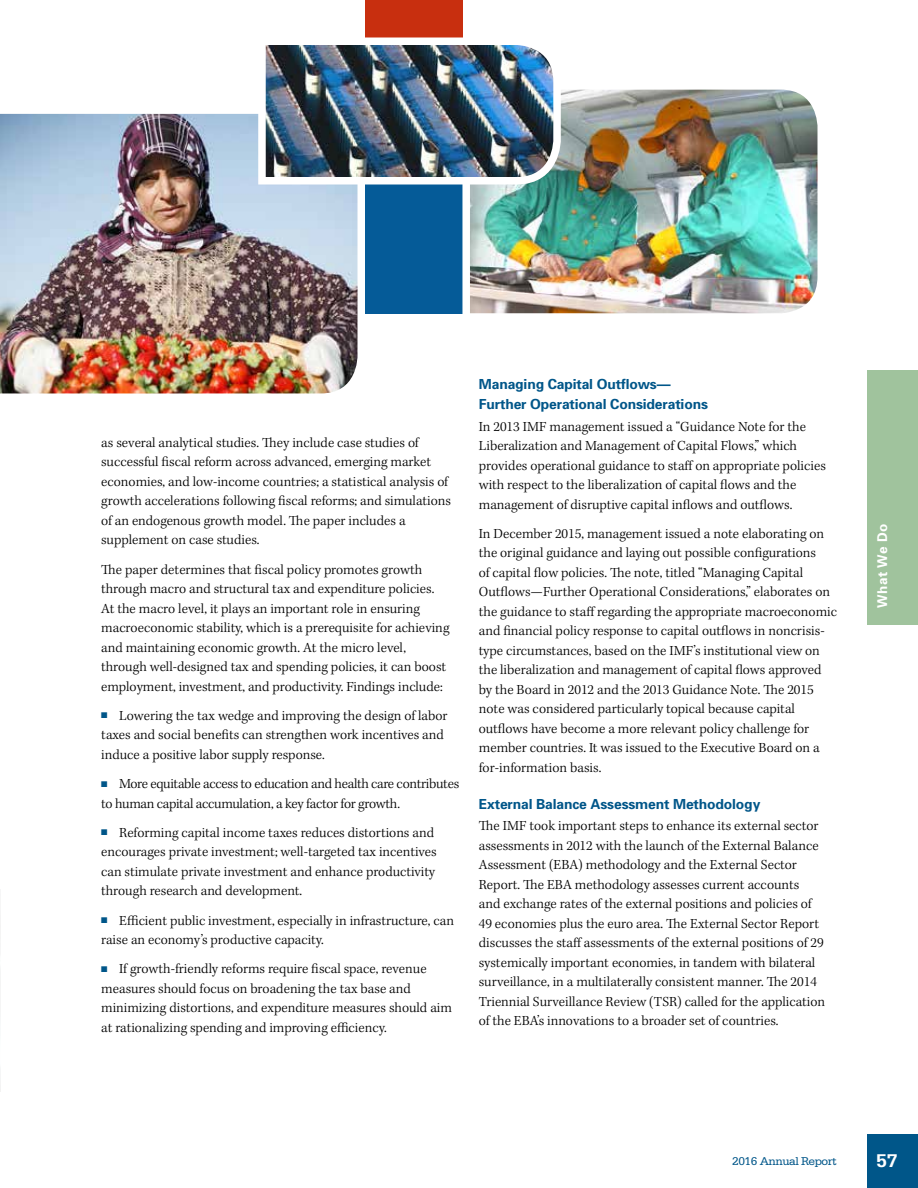
<style>
.page{position:relative;width:918px;height:1188px;background:#fff}
.page>*{position:absolute;margin:0;border:0;box-sizing:border-box;transform-origin:0 0}
.t1{font:700 19.5px "Serifa Std";color:#fff}
.t2{font:300 14.25px/19.5px "Kepler Std";color:#000}
.t3{font:300 14.25px/19.5px "Kepler Std";letter-spacing:-.02em;color:#000}
.t4{font:700 13.8px/19.5px "Univers";letter-spacing:-.01em;color:#005689}
.t5{font:700 13.5px "Univers";letter-spacing:.025em;color:#fff}
.t6{font:12px "Serifa Std";letter-spacing:-.04em;color:#005689}
.s1{color:#005689}
</style>
<div class="page">
<div style="left:867px;top:370px;width:51px;height:254px;background:#a0c39d"></div>
<div style="left:867px;top:1134px;width:51px;height:54px;background:#005689"></div>
<svg style="left:0;top:915px;width:1px;height:177px"></svg>
<div style="left:354px;top:114px;width:125px;height:200px;background:#055b98"></div>
<img style="left:0;top:113px;width:365px;height:281px">
<img style="left:462px;top:89px;width:356px;height:225px">
<div style="left:365px;top:0;width:97px;height:114px;background:#c82f0f"></div>
<img style="left:254px;top:34px;width:311px;height:154px">
<p class="t2" style="left:101px;top:433px;width:351px">as several analytical studies. They include case studies of successful fiscal reform across advanced, emerging market economies, and low-income countries; a statistical analysis of growth accelerations following fiscal reforms; and simulations of an endogenous growth model. The paper includes a supplement on case studies.</p>
<p class="t2" style="left:101px;top:560px;width:350px">The paper determines that fiscal policy promotes growth through macro and structural tax and expenditure policies.<br>At the macro level, it plays an important role in ensuring macroeconomic stability, which is a prerequisite for achieving and maintaining economic growth. At the micro level, through well-designed tax and spending policies, it can boost employment, investment, and productivity. Findings include:</p>
<p class="t2" style="left:101px;top:706px;width:348px"><span class="s1">■</span> Lowering the tax wedge and improving the design of labor taxes and social benefits can strengthen work incentives and induce a positive labor supply response.</p>
<p class="t3" style="left:101px;top:775px;width:360px"><span class="s1">■</span> More equitable access to education and health care contributes to human capital accumulation, a key factor for growth.</p>
<p class="t2" style="left:101px;top:823px;width:337px"><span class="s1">■</span> Reforming capital income taxes reduces distortions and encourages private investment; well-targeted tax incentives can stimulate private investment and enhance productivity through research and development.</p>
<p class="t2" style="left:101px;top:911px;width:354px"><span class="s1">■</span> Efficient public investment, especially in infrastructure, can raise an economy’s productive capacity.</p>
<p class="t2" style="left:101px;top:960px;width:352px"><span class="s1">■</span> If growth-friendly reforms require fiscal space, revenue measures should focus on broadening the tax base and minimizing distortions, and expenditure measures should aim at rationalizing spending and improving efficiency.</p>
<p class="t4" style="left:479px;top:374px;width:231px">Managing Capital Outflows—<br>Further Operational Considerations</p>
<p class="t2" style="left:479px;top:417px;width:349px">In 2013 IMF management issued a “Guidance Note for the Liberalization and Management of Capital Flows,” which provides operational guidance to staff on appropriate policies with respect to the liberalization of capital flows and the management of disruptive capital inflows and outflows.</p>
<p class="t2" style="left:479px;top:524px;width:360px">In December 2015, management issued a note elaborating on the original guidance and laying out possible configurations<br>of capital flow policies. The note, titled “Managing Capital Outflows—Further Operational Considerations,” elaborates on the guidance to staff regarding the appropriate macroeconomic and financial policy response to capital outflows in noncrisis&shy;type circumstances, based on the IMF’s institutional view on the liberalization and management of capital flows approved by the Board in 2012 and the 2013 Guidance Note. The 2015 note was considered particularly topical because capital outflows have become a more relevant policy challenge for member countries. It was issued to the Executive Board on a for-information basis.</p>
<p class="t4" style="left:479px;top:794px;width:283px">External Balance Assessment Methodology</p>
<p class="t2" style="left:479px;top:817px;width:348px">The IMF took important steps to enhance its external sector assessments in 2012 with the launch of the External Balance Assessment (EBA) methodology and the External Sector Report. The EBA methodology assesses current accounts<br>and exchange rates of the external positions and policies of 49 economies plus the euro area. The External Sector Report discusses the staff assessments of the external positions of 29 systemically important economies, in tandem with bilateral surveillance, in a multilaterally consistent manner. The 2014<br>Triennial Surveillance Review (TSR) called for the application of the EBA’s innovations to a broader set of countries.</p>
<p class="t5" style="left:874px;top:608px;width:85px;rotate:-90deg">What We Do</p>
<p class="t6" style="left:732px;top:1155px;width:106px">2016 Annual Report</p>
<p class="t1" style="left:876px;top:1149px;width:23px">57</p>
</div>
